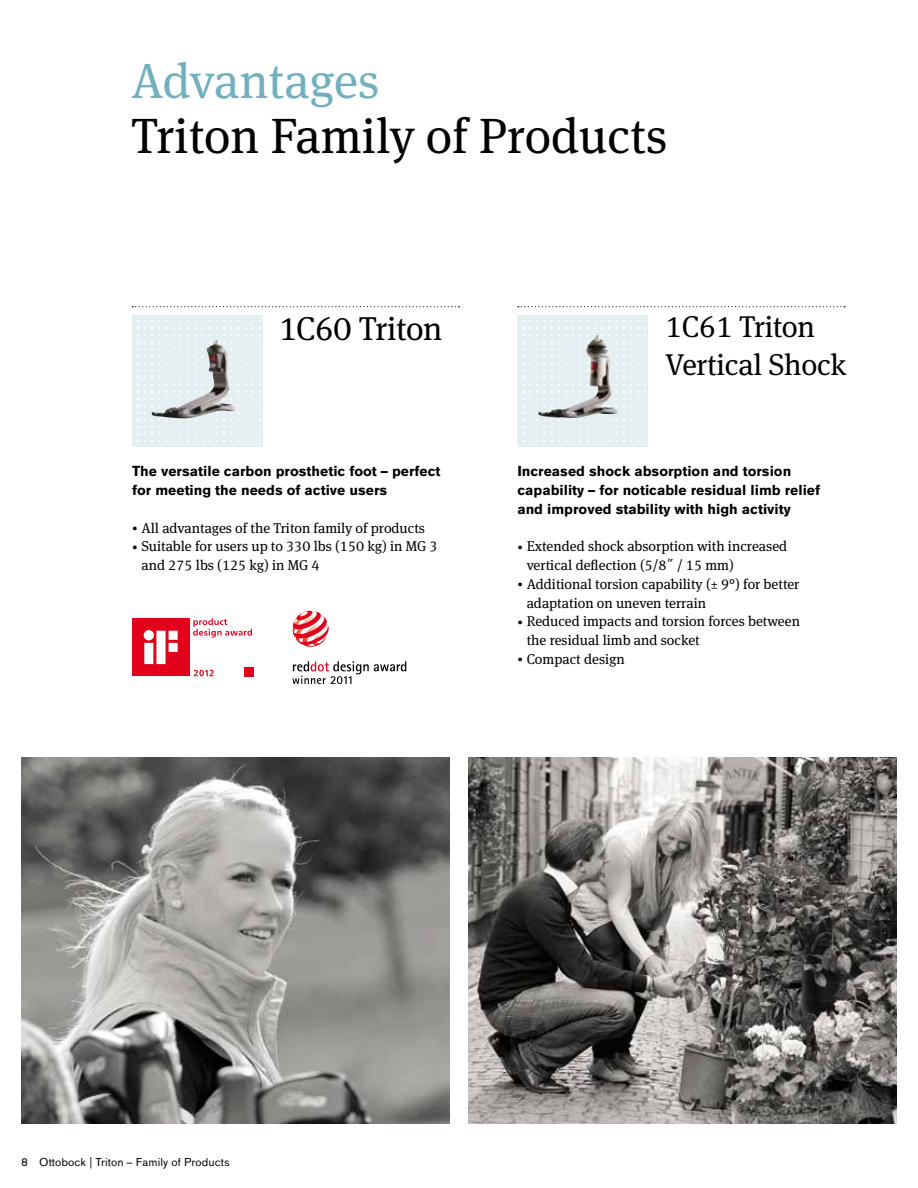
<style>
.page{position:relative;width:918px;height:1188px;background:#fff}
.page>*{position:absolute;margin:0;border:0;box-sizing:border-box;transform-origin:0 0}
.t1{font:49.5px "OBO Serif";color:#000}
.t2{font:49.5px "OBO Serif";letter-spacing:-.01em;color:#72b0c0}
.t3{font:33px "OBO Serif";letter-spacing:-.01em;color:#000}
.t4{font:30px/38.2px "OBO Serif";letter-spacing:-.01em;color:#000}
.t5{font:14.25px/18.8px "OBO Serif";color:#000}
.t6{font:700 14.25px/18.8px "OBO Sans";color:#000}
.t7{font:11.25px "OBO Sans";letter-spacing:.005em;color:#000}
.s1{font-size:10.65px}
</style>
<div class="page">
<div style="left:132px;top:316px;width:131px;height:131px;background:#e4eff2"></div>
<svg style="left:145px;top:320px;width:116px;height:122px"></svg>
<svg style="left:138px;top:320px;width:1px;height:122px"></svg>
<img style="left:151px;top:340px;width:85px;height:79px">
<div style="left:132px;top:619px;width:58px;height:57px;background:#e2001a"></div>
<svg style="left:144px;top:630px;width:34px;height:34px"></svg>
<div style="left:244px;top:667px;width:10px;height:9px;background:#e2001a"></div>
<svg style="left:193px;top:618px;width:59px;height:20px"></svg>
<svg style="left:194px;top:670px;width:20px;height:6px"></svg>
<svg style="left:292px;top:661px;width:114px;height:23px"></svg>
<svg style="left:293px;top:611px;width:36px;height:36px"></svg>
<svg style="left:132px;top:306px;width:327px;height:1px"></svg>
<div style="left:517px;top:316px;width:131px;height:131px;background:#e4eff2"></div>
<svg style="left:530px;top:320px;width:116px;height:122px"></svg>
<svg style="left:523px;top:320px;width:1px;height:122px"></svg>
<img style="left:538px;top:335px;width:82px;height:83px">
<svg style="left:518px;top:306px;width:327px;height:1px"></svg>
<img style="left:22px;top:758px;width:428px;height:365px">
<img style="left:468px;top:758px;width:428px;height:365px">
<h1 class="t2" style="left:131px;top:52px;width:250px">Advantages</h1>
<h1 class="t1" style="left:131px;top:107px;width:538px">Triton Family of Products</h1>
<h2 class="t3" style="left:279px;top:309px;width:165px">1C60 Triton</h2>
<h3 class="t4" style="left:665px;top:308px;width:183px">1C61 Triton<br>Vertical Shock</h3>
<p class="t6" style="left:132px;top:462px;width:310px">The versatile carbon prosthetic foot – perfect for meeting the needs of active users</p>
<p class="t5" style="left:132px;top:518px;width:295px"><span class="s1">•</span> All advantages of the Triton family of products</p>
<p class="t5" style="left:141px;top:537px;width:298px;text-indent:-9px"><span class="s1">•</span> Suitable for users up to 330 lbs (150 kg) in MG 3 and 275 lbs (125 kg) in MG 4</p>
<p class="t6" style="left:517px;top:462px;width:304px">Increased shock absorption and torsion capability – for noticable residual limb relief and improved stability with high activity</p>
<p class="t5" style="left:527px;top:537px;width:262px;text-indent:-9px"><span class="s1">•</span> Extended shock absorption with increased vertical deflection (5/8˝ / 15 mm)</p>
<p class="t5" style="left:527px;top:574px;width:274px;text-indent:-9px"><span class="s1">•</span> Additional torsion capability (± 9°) for better adaptation on uneven terrain</p>
<p class="t5" style="left:527px;top:612px;width:275px;text-indent:-9px"><span class="s1">•</span> Reduced impacts and torsion forces between the residual limb and socket</p>
<p class="t5" style="left:517px;top:649px;width:109px"><span class="s1">•</span> Compact design</p>
<p class="t7" style="left:22px;top:1156px;width:210px">8 Ottobock | Triton – Family of Products</p>
</div>
